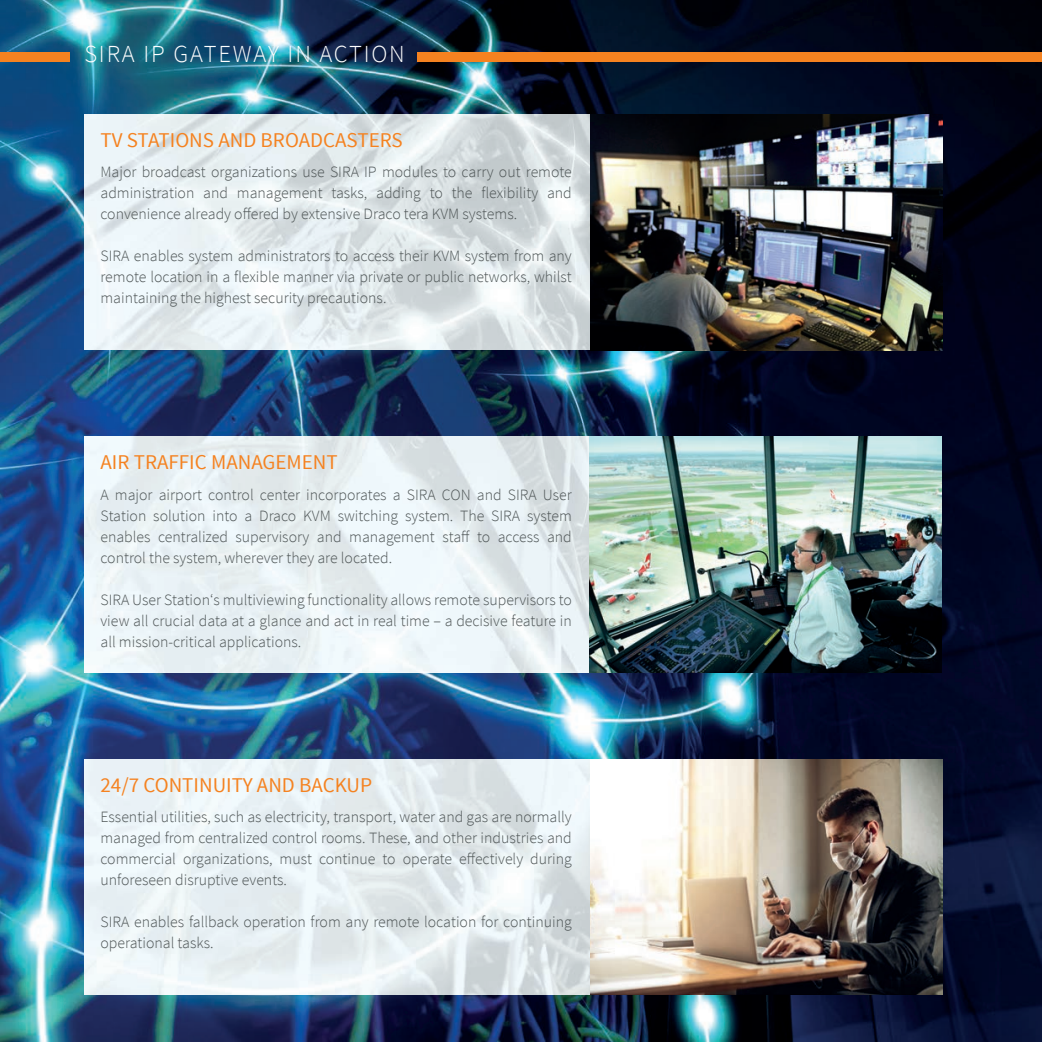
<style>
.page{position:relative;width:1042px;height:1042px;background:#fff}
.page>*{position:absolute;margin:0;border:0;box-sizing:border-box;transform-origin:0 0}
.t1{font:300 24.5px "Source Sans Pro";letter-spacing:.075em;color:#fff}
.t2{font:21px "Source Sans Pro";color:#f58220}
.t3{font:300 15.75px/21px "Source Sans Pro";color:#4d5455;text-align:justify}
</style>
<div class="page">
<img style="left:0;top:0;width:1042px;height:1042px">
<div style="left:0;top:52px;width:69px;height:10px;background:#f58220"></div>
<img style="left:84px;top:114px;width:859px;height:236px">
<div style="left:418px;top:52px;width:624px;height:10px;background:#f58220"></div>
<img style="left:84px;top:436px;width:858px;height:236px">
<img style="left:84px;top:759px;width:859px;height:236px">
<h1 class="t1" style="left:84px;top:39px;width:322px">SIRA IP GATEWAY IN ACTION</h1>
<h2 class="t2" style="left:100px;top:127px;width:304px">TV STATIONS AND BROADCASTERS</h2>
<p class="t3" style="left:100px;top:161px;width:473px">Major broadcast organizations use SIRA IP modules to carry out remote administration and management tasks, adding to the flexibility and convenience already offered by extensive Draco tera KVM systems.</p>
<p class="t3" style="left:100px;top:245px;width:473px">SIRA enables system administrators to access their KVM system from any remote location in a flexible manner via private or public networks, whilst maintaining the highest security precautions.</p>
<h2 class="t2" style="left:100px;top:449px;width:239px">AIR TRAFFIC MANAGEMENT</h2>
<p class="t3" style="left:100px;top:484px;width:473px">A major airport control center incorporates a SIRA CON and SIRA User Station solution into a Draco KVM switching system. The SIRA system enables centralized supervisory and management staff to access and control the system, wherever they are located.</p>
<p class="t3" style="left:100px;top:589px;width:473px">SIRA User Station‘s multiviewing functionality allows remote supervisors to view all crucial data at a glance and act in real time – a decisive feature in all mission-critical applications.</p>
<h2 class="t2" style="left:100px;top:772px;width:273px">24/7 CONTINUITY AND BACKUP</h2>
<p class="t3" style="left:100px;top:806px;width:473px">Essential utilities, such as electricity, transport, water and gas are normally managed from centralized control rooms. These, and other industries and commercial organizations, must continue to operate effectively during unforeseen disruptive events.</p>
<p class="t3" style="left:100px;top:911px;width:473px">SIRA enables fallback operation from any remote location for continuing operational tasks.</p>
</div>
